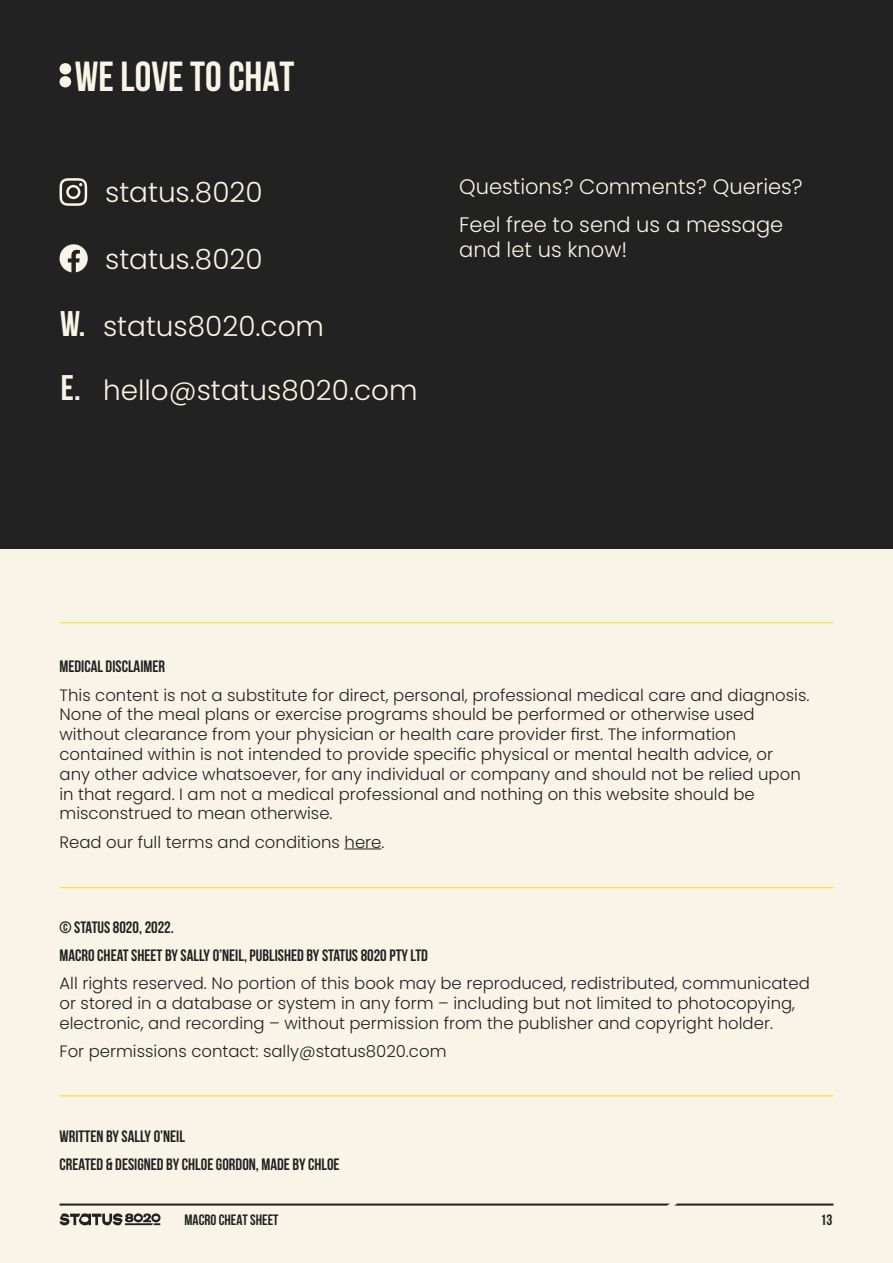
<style>
.page{position:relative;width:893px;height:1263px;background:#f8f4e7}
.page>*{position:absolute;margin:0;border:0;box-sizing:border-box;transform-origin:0 0}
.t1{font:700 42px "Bebas Neue";color:#f8f4e7}
.t2{font:300 27.9px "Poppins";color:#f8f4e7}
.t3{font:300 21px/38px "Poppins";color:#f8f4e7}
.t4{font:300 16.5px/19.8px "Poppins";color:#212221}
.t5{font:700 16.5px/28.3px "Bebas Neue";color:#212221}
.t6{font:700 15px "Bebas Neue";color:#212221}
.s1{font-family:"Bebas Neue";font-weight:700;font-size:35.55px}
</style>
<div class="page">
<div style="left:0;top:0;width:893px;height:549px;background:#212221"></div>
<svg style="left:60px;top:178px;width:27px;height:28px"></svg>
<svg style="left:60px;top:244px;width:28px;height:28px"></svg>
<div style="left:60px;top:63px;width:11px;height:11px;background:#f8f4e7;border-radius:50%"></div>
<div style="left:60px;top:76px;width:11px;height:11px;background:#f8f4e7;border-radius:50%"></div>
<hr style="left:345px;top:848px;width:36px;height:1px;background:#212221">
<hr style="left:60px;top:887px;width:773px;height:1px;background:#f4e501">
<hr style="left:60px;top:1095px;width:773px;height:1px;background:#f4e501">
<hr style="left:60px;top:622px;width:773px;height:1px;background:#f4e501">
<svg style="left:60px;top:1203px;width:773px;height:2px;background:#5d5d58"></svg>
<svg style="left:60px;top:1213px;width:101px;height:12px"></svg>
<h1 class="t1" style="left:75px;top:53px;width:221px">WE LOVE TO CHAT</h1>
<h2 class="t2" style="left:105px;top:176px;width:159px">status.8020</h2>
<h2 class="t2" style="left:105px;top:243px;width:159px">status.8020</h2>
<h2 class="t2" style="left:60px;top:310px;width:265px"><span class="s1">W.</span> status8020.com</h2>
<h2 class="t2" style="left:61px;top:374px;width:358px"><span class="s1">E.</span> hello@status8020.com</h2>
<p class="t3" style="left:459px;top:168px;width:345px">Questions? Comments? Queries?<br>Feel free to send us a message</p>
<p class="t3" style="left:459px;top:231px;width:170px">and let us know!</p>
<p class="t5" style="left:60px;top:652px;width:107px">MEDICAL DISCLAIMER</p>
<p class="t4" style="left:60px;top:685px;width:751px">This content is not a substitute for direct, personal, professional medical care and diagnosis.<br>None of the meal plans or exercise programs should be performed or otherwise used without clearance from your physician or health care provider first. The information contained within is not intended to provide specific physical or mental health advice, or<br>any other advice whatsoever, for any individual or company and should not be relied upon in that regard. I am not a medical professional and nothing on this website should be misconstrued to mean otherwise.</p>
<p class="t4" style="left:60px;top:832px;width:326px">Read our full terms and conditions here.</p>
<p class="t5" style="left:60px;top:912px;width:370px">© STATUS 8020, 2022.<br>MACRO CHEAT SHEET BY SALLY O’NEIL, PUBLISHED BY STATUS 8020 PTY LTD</p>
<p class="t4" style="left:60px;top:974px;width:752px">All rights reserved. No portion of this book may be reproduced, redistributed, communicated or stored in a database or system in any form – including but not limited to photocopying, electronic, and recording – without permission from the publisher and copyright holder.</p>
<p class="t4" style="left:60px;top:1041px;width:388px">For permissions contact: sally@status8020.com</p>
<p class="t5" style="left:60px;top:1122px;width:282px">WRITTEN BY SALLY O’NEIL<br>CREATED &amp; DESIGNED BY CHLOE GORDON, MADE BY CHLOE</p>
<p class="t6" style="left:184px;top:1211px;width:96px">MACRO CHEAT SHEET</p>
<p class="t6" style="left:821px;top:1211px;width:13px">13</p>
</div>
